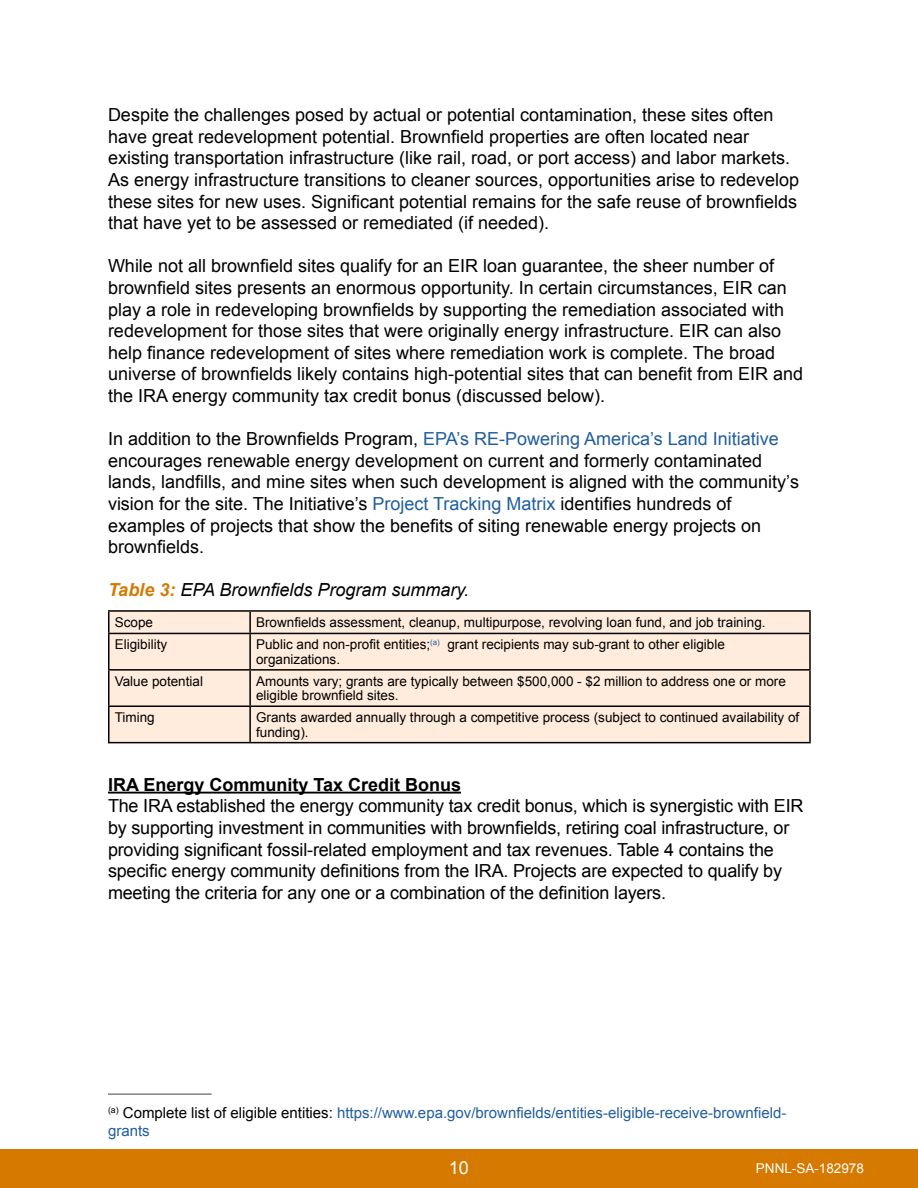
<style>
.page{position:relative;width:918px;height:1188px;background:#fff}
.page>*{position:absolute;margin:0;border:0;box-sizing:border-box;transform-origin:0 0}
.t1{font:18px/21.6px "Arial";color:#000}
.t2{font:italic 18px "Arial";color:#000}
.t3{font:700 18px "Arial";color:#000}
.t4{font:18px "Arial";color:#fff}
.t5{font:15px/18px "Arial";color:#215e9e}
.t6{font:13.5px/14.5px "Arial";color:#000}
.t7{font:13.5px "Arial";color:#fff}
.s1{color:#215e9e}
.s2{font-weight:700;color:#d57900}
.s3{color:#000}
</style>
<div class="page">
<div style="left:0;top:1149px;width:918px;height:39px;background:#d57900"></div>
<hr style="left:108px;top:792px;width:353px;height:2px;background:#000">
<div style="left:110px;top:612px;width:699px;height:130px;background:#ffecdd"></div>
<hr style="left:108px;top:610px;width:142px;height:2px;background:#000">
<hr style="left:108px;top:612px;width:2px;height:21px;background:#000">
<hr style="left:250px;top:610px;width:561px;height:2px;background:#000">
<hr style="left:249px;top:612px;width:2px;height:21px;background:#000">
<hr style="left:809px;top:612px;width:2px;height:21px;background:#000">
<hr style="left:108px;top:633px;width:142px;height:1px;background:#000">
<hr style="left:108px;top:634px;width:2px;height:35px;background:#000">
<hr style="left:250px;top:633px;width:561px;height:1px;background:#000">
<hr style="left:249px;top:634px;width:2px;height:35px;background:#000">
<hr style="left:809px;top:634px;width:2px;height:35px;background:#000">
<hr style="left:108px;top:669px;width:142px;height:2px;background:#000">
<hr style="left:108px;top:671px;width:2px;height:34px;background:#000">
<hr style="left:250px;top:669px;width:561px;height:2px;background:#000">
<hr style="left:249px;top:671px;width:2px;height:34px;background:#000">
<hr style="left:809px;top:671px;width:2px;height:34px;background:#000">
<hr style="left:108px;top:705px;width:142px;height:2px;background:#000">
<hr style="left:108px;top:707px;width:2px;height:35px;background:#000">
<hr style="left:250px;top:705px;width:561px;height:2px;background:#000">
<hr style="left:249px;top:707px;width:2px;height:35px;background:#000">
<hr style="left:809px;top:707px;width:2px;height:35px;background:#000">
<hr style="left:108px;top:742px;width:142px;height:1px;background:#000">
<hr style="left:250px;top:742px;width:561px;height:1px;background:#000">
<hr style="left:108px;top:1093px;width:104px;height:2px;background:#808080">
<p class="t1" style="left:108px;top:104px;width:693px">Despite the challenges posed by actual or potential contamination, these sites often have great redevelopment potential. Brownfield properties are often located near existing transportation infrastructure (like rail, road, or port access) and labor markets.<br>As energy infrastructure transitions to cleaner sources, opportunities arise to redevelop these sites for new uses. Significant potential remains for the safe reuse of brownfields that have yet to be assessed or remediated (if needed).</p>
<p class="t1" style="left:108px;top:255px;width:697px">While not all brownfield sites qualify for an EIR loan guarantee, the sheer number of brownfield sites presents an enormous opportunity. In certain circumstances, EIR can play a role in redeveloping brownfields by supporting the remediation associated with redevelopment for those sites that were originally energy infrastructure. EIR can also help finance redevelopment of sites where remediation work is complete. The broad universe of brownfields likely contains high-potential sites that can benefit from EIR and the IRA energy community tax credit bonus (discussed below).</p>
<p class="t1" style="left:108px;top:428px;width:693px">In addition to the Brownfields Program, <span class="s1">EPA’s RE-Powering America’s Land Initiative </span>encourages renewable energy development on current and formerly contaminated lands, landfills, and mine sites when such development is aligned with the community’s vision for the site. The Initiative’s <span class="s1">Project Tracking Matrix</span> identifies hundreds of examples of projects that show the benefits of siting renewable energy projects on brownfields.</p>
<p class="t2" style="left:108px;top:578px;width:363px"><span class="s2">Table 3:</span> EPA Brownfields Program summary.</p>
<p class="t6" style="left:115px;top:615px;width:40px">Scope</p>
<p class="t6" style="left:256px;top:615px;width:511px">Brownfields assessment, cleanup, multipurpose, revolving loan fund, and job training.</p>
<p class="t6" style="left:115px;top:637px;width:54px">Eligibility</p>
<p class="t6" style="left:256px;top:637px;width:470px">Public and non-profit entities;<sup>(a)</sup> grant recipients may sub-grant to other eligible organizations.</p>
<p class="t6" style="left:115px;top:674px;width:90px">Value potential</p>
<p class="t6" style="left:256px;top:674px;width:531px">Amounts vary; grants are typically between $500,000 - $2 million to address one or more eligible brownfield sites.</p>
<p class="t6" style="left:115px;top:710px;width:41px">Timing</p>
<p class="t6" style="left:256px;top:710px;width:545px">Grants awarded annually through a competitive process (subject to continued availability of funding).</p>
<p class="t3" style="left:108px;top:773px;width:355px">IRA Energy Community Tax Credit Bonus</p>
<p class="t1" style="left:108px;top:795px;width:697px">The IRA established the energy community tax credit bonus, which is synergistic with EIR by supporting investment in communities with brownfields, retiring coal infrastructure, or providing significant fossil-related employment and tax revenues. Table 4 contains the specific energy community definitions from the IRA. Projects are expected to qualify by meeting the criteria for any one or a combination of the definition layers.</p>
<p class="t5" style="left:108px;top:1104px;width:680px"><sup>(a)</sup> <span class="s3">Complete list of eligible entities:</span> https://www.epa.gov/brownfields/entities-eligible-receive-brownfield&shy;grants</p>
<p class="t4" style="left:449px;top:1156px;width:22px">10</p>
<p class="t7" style="left:756px;top:1159px;width:110px">PNNL-SA-182978</p>
</div>
